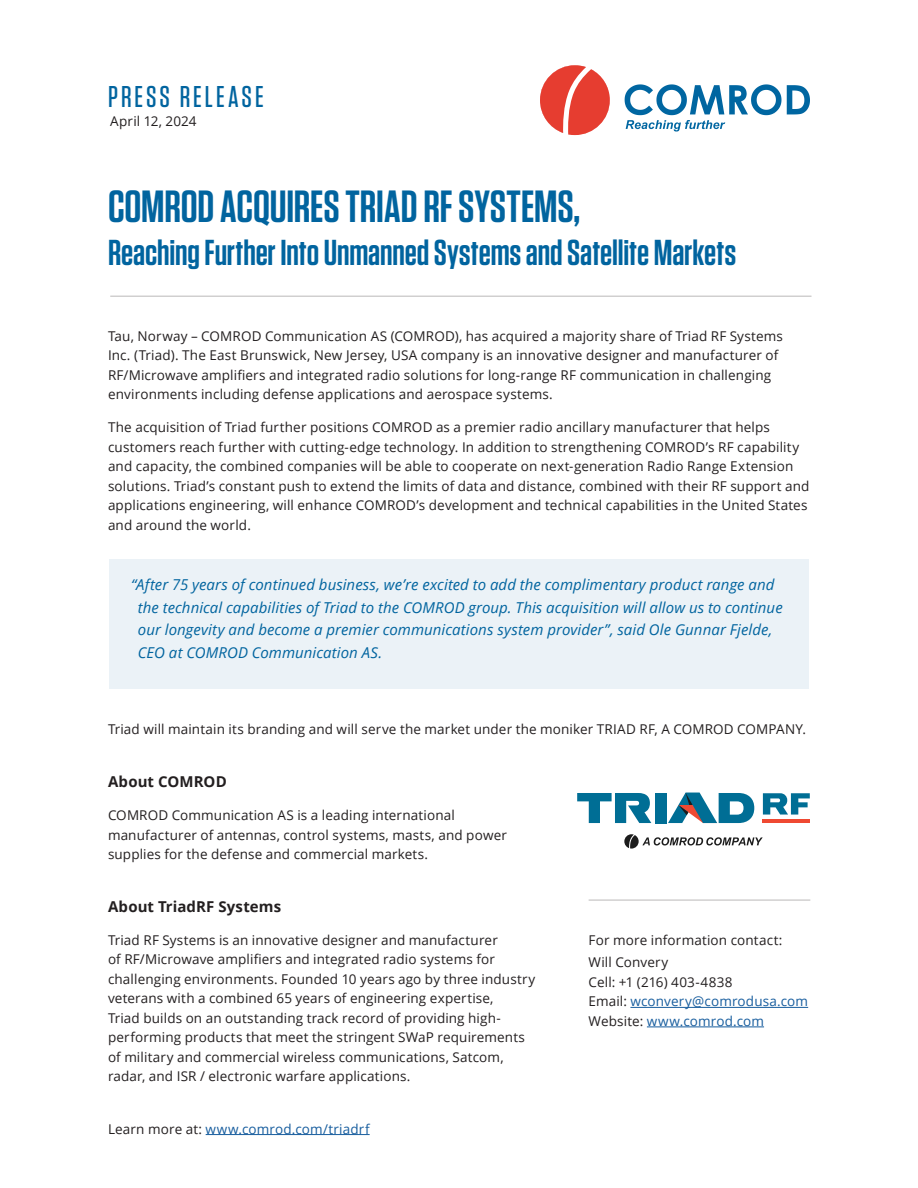
<style>
.page{position:relative;width:918px;height:1188px;background:#fff}
.page>*{position:absolute;margin:0;border:0;box-sizing:border-box;transform-origin:0 0}
.t1{font:600 45px "Tungsten";letter-spacing:-.005em;color:#01649f}
.t2{font:600 36px "Tungsten";letter-spacing:-.005em;color:#01649f}
.t3{font:500 30px "Tungsten";letter-spacing:.1em;color:#01649f}
.pullout_quote{font:italic 15px/22.5px "Open Sans";letter-spacing:.005em;color:#01649f}
.t4{font:700 15px "Open Sans";letter-spacing:.005em;color:#231f20}
.t5{font:13.5px/19.5px "Open Sans";letter-spacing:.01em;color:#231f20}
.t6{font:13.5px "Open Sans";letter-spacing:.01em;color:#175d9e}
.s1{color:#231f20}
</style>
<div class="page">
<div style="left:110px;top:560px;width:699px;height:129px;background:#ebf2f7"></div>
<svg style="left:625px;top:84px;width:156px;height:48px"></svg>
<svg style="left:787px;top:85px;width:23px;height:29px"></svg>
<svg style="left:540px;top:65px;width:70px;height:70px"></svg>
<hr style="left:110px;top:296px;width:702px;height:1px;background:#736f6f">
<div style="left:655px;top:793px;width:11px;height:30px;background:#006e95"></div>
<svg style="left:668px;top:793px;width:86px;height:30px"></svg>
<svg style="left:577px;top:793px;width:74px;height:30px"></svg>
<svg style="left:624px;top:834px;width:139px;height:15px"></svg>
<svg style="left:763px;top:793px;width:47px;height:22px"></svg>
<hr style="left:763px;top:819px;width:47px;height:4px;background:#ef4932">
<hr style="left:206px;top:1134px;width:164px;height:1px;background:#175d9e">
<hr style="left:630px;top:1007px;width:178px;height:1px;background:#175d9e">
<hr style="left:647px;top:1027px;width:117px;height:1px;background:#175d9e">
<hr style="left:589px;top:900px;width:221px;height:1px;background:#736f6f">
<p class="t3" style="left:108px;top:81px;width:157px">PRESS RELEASE</p>
<p class="t5" style="left:110px;top:111px;width:88px">April 12, 2024</p>
<p class="t1" style="left:108px;top:182px;width:474px">COMROD ACQUIRES TRIAD RF SYSTEMS,</p>
<p class="t2" style="left:108px;top:233px;width:630px">Reaching Further Into Unmanned Systems and Satellite Markets</p>
<p class="t5" style="left:108px;top:326px;width:677px">Tau, Norway – COMROD Communication AS (COMROD), has acquired a majority share of Triad RF Systems Inc. (Triad). The East Brunswick, New Jersey, USA company is an innovative designer and manufacturer of RF/Microwave amplifiers and integrated radio solutions for long-range RF communication in challenging environments including defense applications and aerospace systems.</p>
<p class="t5" style="left:108px;top:417px;width:703px">The acquisition of Triad further positions COMROD as a premier radio ancillary manufacturer that helps customers reach further with cutting-edge technology. In addition to strengthening COMROD’s RF capability and capacity, the combined companies will be able to cooperate on next-generation Radio Range Extension solutions. Triad’s constant push to extend the limits of data and distance, combined with their RF support and applications engineering, will enhance COMROD’s development and technical capabilities in the United States and around the world.</p>
<p class="pullout_quote" style="left:138px;top:573px;width:646px;text-indent:-7px">“After 75 years of continued business, we’re excited to add the complimentary product range and the technical capabilities of Triad to the COMROD group. This acquisition will allow us to continue our longevity and become a premier communications system provider”, said Ole Gunnar Fjelde, CEO at COMROD Communication AS.</p>
<p class="t5" style="left:108px;top:719px;width:700px">Triad will maintain its branding and will serve the market under the moniker TRIAD RF, A COMROD COMPANY.</p>
<p class="t4" style="left:108px;top:771px;width:120px">About COMROD</p>
<p class="t5" style="left:108px;top:805px;width:400px">COMROD Communication AS is a leading international manufacturer of antennas, control systems, masts, and power supplies for the defense and commercial markets.</p>
<p class="t4" style="left:108px;top:896px;width:175px">About TriadRF Systems</p>
<p class="t5" style="left:108px;top:930px;width:429px">Triad RF Systems is an innovative designer and manufacturer<br>of RF/Microwave amplifiers and integrated radio systems for challenging environments. Founded 10 years ago by three industry veterans with a combined 65 years of engineering expertise,<br>Triad builds on an outstanding track record of providing high&shy;performing products that meet the stringent SWaP requirements of military and commercial wireless communications, Satcom, radar, and ISR / electronic warfare applications.</p>
<p class="t6" style="left:108px;top:1119px;width:263px"><span class="s1">Learn more at:</span> www.comrod.com/triadrf</p>
<p class="t5" style="left:589px;top:930px;width:195px">For more information contact:</p>
<p class="t5" style="left:589px;top:952px;width:145px">Will Convery<br>Cell: +1 (216) 403-4838</p>
<p class="t6" style="left:589px;top:992px;width:221px"><span class="s1">Email:</span> wconvery@comrodusa.com</p>
<p class="t6" style="left:589px;top:1012px;width:177px"><span class="s1">Website:</span> www.comrod.com</p>
</div>
